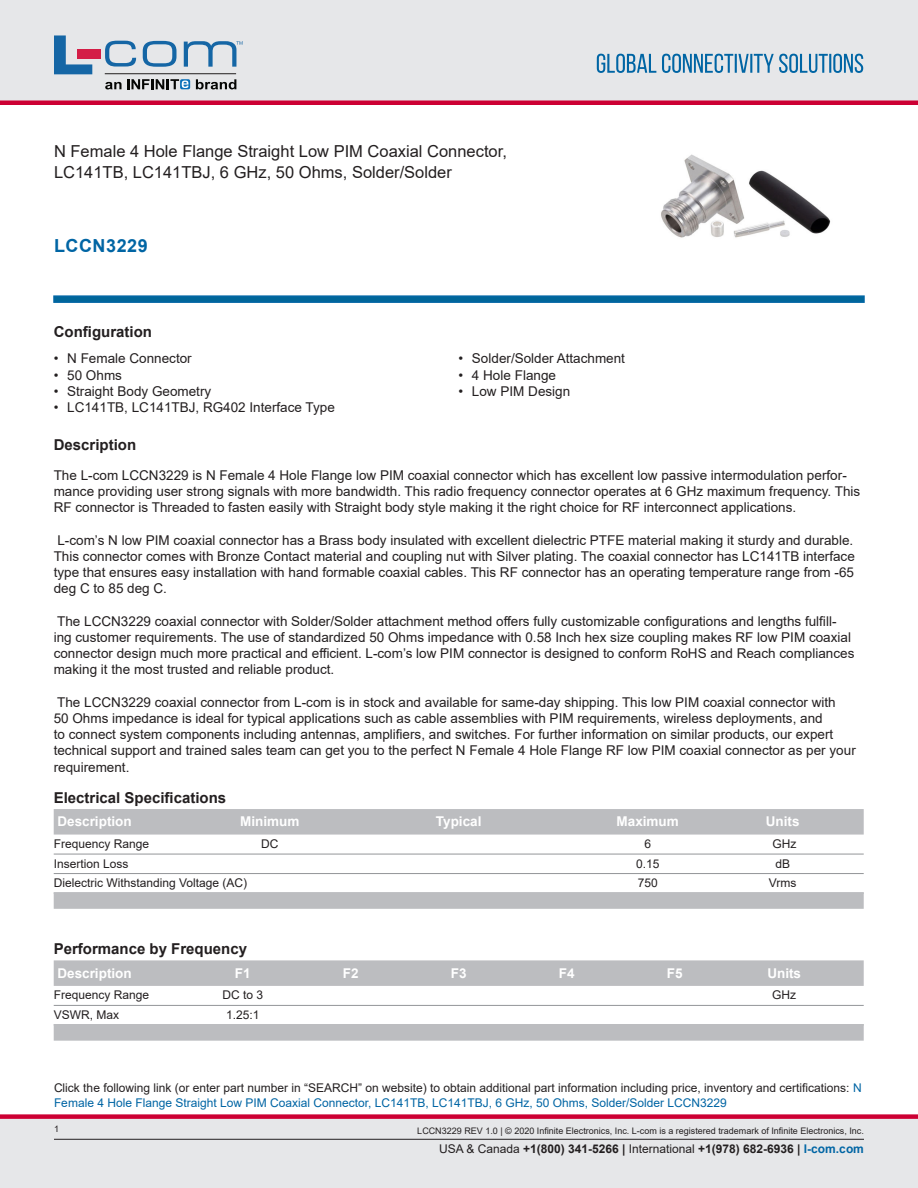
<style>
.page{position:relative;width:918px;height:1188px;background:#fff}
.page>*{position:absolute;margin:0;border:0;box-sizing:border-box;transform-origin:0 0}
.PN{font:700 18px "Arial";letter-spacing:.03em;color:#0065a4}
.Web_Description_Para{font:16.5px/21px "Arial";color:#231f20}
.LCOM_Section_Header{font:700 15px "Arial";color:#231f20}
.Head1{font:700 15px "Arial";color:#231f20}
.LCOM_Table_Footer{font:700 15px "Arial";color:#231f20}
.MarketingDescription{font:13.5px/16.2px "Arial";color:#231f20}
.LCOM_Table_Header_Lo{font:700 13.5px "Arial";color:#fff}
.LCOM_Table_Header_F1{font:700 13.5px "Arial";color:#fff}
.Description_and_PN_L{font:12px/14.4px "Arial";color:#231f20}
.LCOM_Table_Body_Low{font:12px "Arial";color:#231f20}
.t1{font:700 12px "Arial";color:#231f20}
.LCOM_Table_Body_F1{font:12px "Arial";color:#231f20}
.t2{font:9px "Arial";color:#231f20}
.s1{color:#0065a4}
.s2{font-weight:400}
</style>
<div class="page">
<div style="left:0;top:1119px;width:918px;height:69px;background:#e6e7e9"></div>
<div style="left:0;top:1114px;width:918px;height:5px;background:#c03"></div>
<div style="left:0;top:0;width:918px;height:102px;background:#e6e7e9"></div>
<div style="left:0;top:100px;width:918px;height:5px;background:#c03"></div>
<hr style="left:54px;top:1139px;width:810px;height:1px;background:#231f20">
<svg style="left:597px;top:54px;width:266px;height:19px"></svg>
<svg style="left:53px;top:295px;width:812px;height:8px;background:#0f6ea3"></svg>
<hr style="left:105px;top:73px;width:131px;height:1px;background:#211e1e">
<svg style="left:54px;top:35px;width:38px;height:39px"></svg>
<svg style="left:143px;top:41px;width:34px;height:26px"></svg>
<svg style="left:105px;top:41px;width:31px;height:26px"></svg>
<div style="left:77px;top:49px;width:23px;height:10px;background:#d41e47"></div>
<svg style="left:180px;top:79px;width:10px;height:10px"></svg>
<svg style="left:196px;top:79px;width:40px;height:10px"></svg>
<svg style="left:105px;top:79px;width:83px;height:10px"></svg>
<svg style="left:184px;top:41px;width:59px;height:26px"></svg>
<img style="left:661px;top:154px;width:170px;height:84px">
<div style="left:54px;top:809px;width:810px;height:26px;background:#bcbdc0"></div>
<hr style="left:54px;top:854px;width:810px;height:1px;background:#939598">
<hr style="left:54px;top:873px;width:810px;height:1px;background:#939598">
<div style="left:54px;top:892px;width:810px;height:17px;background:#bcbdc0"></div>
<div style="left:54px;top:960px;width:810px;height:26px;background:#bcbdc0"></div>
<hr style="left:54px;top:1005px;width:810px;height:1px;background:#939598">
<div style="left:54px;top:1024px;width:810px;height:17px;background:#bcbdc0"></div>
<h1 class="Web_Description_Para" style="left:54px;top:141px;width:455px">N Female 4 Hole Flange Straight Low PIM Coaxial Connector,<br>LC141TB, LC141TBJ, 6 GHz, 50 Ohms, Solder/Solder</h1>
<p class="PN" style="left:54px;top:233px;width:95px">LCCN3229</p>
<p class="LCOM_Section_Header" style="left:54px;top:321px;width:100px">Configuration</p>
<p class="MarketingDescription" style="left:54px;top:350px;width:140px">• N Female Connector</p>
<p class="MarketingDescription" style="left:54px;top:367px;width:70px">• 50 Ohms</p>
<p class="MarketingDescription" style="left:54px;top:383px;width:159px">• Straight Body Geometry</p>
<p class="MarketingDescription" style="left:54px;top:399px;width:283px">• LC141TB, LC141TBJ, RG402 Interface Type</p>
<p class="MarketingDescription" style="left:458px;top:350px;width:168px">• Solder/Solder Attachment</p>
<p class="MarketingDescription" style="left:458px;top:367px;width:99px">• 4 Hole Flange</p>
<p class="MarketingDescription" style="left:458px;top:383px;width:113px">• Low PIM Design</p>
<p class="LCOM_Section_Header" style="left:54px;top:434px;width:84px">Description</p>
<p class="MarketingDescription" style="left:54px;top:467px;width:808px">The L-com LCCN3229 is N Female 4 Hole Flange low PIM coaxial connector which has excellent low passive intermodulation perfor&shy;mance providing user strong signals with more bandwidth. This radio frequency connector operates at 6 GHz maximum frequency. This<br>RF connector is Threaded to fasten easily with Straight body style making it the right choice for RF interconnect applications.</p>
<p class="MarketingDescription" style="left:54px;top:532px;width:803px;text-align:justify">L-com’s N low PIM coaxial connector has a Brass body insulated with excellent dielectric PTFE material making it sturdy and durable.<br>This connector comes with Bronze Contact material and coupling nut with Silver plating. The coaxial connector has LC141TB interface type that ensures easy installation with hand formable coaxial cables. This RF connector has an operating temperature range from -65 deg C to 85 deg C.</p>
<p class="MarketingDescription" style="left:54px;top:613px;width:802px">The LCCN3229 coaxial connector with Solder/Solder attachment method offers fully customizable configurations and lengths fulfill-<br>ing customer requirements. The use of standardized 50 Ohms impedance with 0.58 Inch hex size coupling makes RF low PIM coaxial connector design much more practical and efficient. L-com’s low PIM connector is designed to conform RoHS and Reach compliances making it the most trusted and reliable product.</p>
<p class="MarketingDescription" style="left:54px;top:694px;width:804px">The LCCN3229 coaxial connector from L-com is in stock and available for same-day shipping. This low PIM coaxial connector with<br>50 Ohms impedance is ideal for typical applications such as cable assemblies with PIM requirements, wireless deployments, and<br>to connect system components including antennas, amplifiers, and switches. For further information on similar products, our expert technical support and trained sales team can get you to the perfect N Female 4 Hole Flange RF low PIM coaxial connector as per your requirement.</p>
<p class="Head1" style="left:54px;top:787px;width:174px">Electrical Specifications</p>
<p class="LCOM_Table_Header_Lo" style="left:57px;top:812px;width:76px">Description</p>
<p class="LCOM_Table_Header_Lo" style="left:240px;top:812px;width:61px">Minimum</p>
<p class="LCOM_Table_Header_Lo" style="left:436px;top:812px;width:47px">Typical</p>
<p class="LCOM_Table_Header_Lo" style="left:617px;top:812px;width:64px">Maximum</p>
<p class="LCOM_Table_Header_Lo" style="left:766px;top:812px;width:35px">Units</p>
<p class="LCOM_Table_Body_Low" style="left:54px;top:836px;width:97px">Frequency Range</p>
<p class="LCOM_Table_Body_Low" style="left:261px;top:836px;width:19px">DC</p>
<p class="LCOM_Table_Body_Low" style="left:644px;top:836px;width:8px">6</p>
<p class="LCOM_Table_Body_Low" style="left:772px;top:836px;width:25px">GHz</p>
<p class="LCOM_Table_Body_Low" style="left:54px;top:855px;width:76px">Insertion Loss</p>
<p class="LCOM_Table_Body_Low" style="left:636px;top:855px;width:25px">0.15</p>
<p class="LCOM_Table_Body_Low" style="left:775px;top:855px;width:16px">dB</p>
<p class="LCOM_Table_Body_Low" style="left:54px;top:875px;width:195px">Dielectric Withstanding Voltage (AC)</p>
<p class="LCOM_Table_Body_Low" style="left:638px;top:875px;width:22px">750</p>
<p class="LCOM_Table_Body_Low" style="left:769px;top:875px;width:29px">Vrms</p>
<p class="LCOM_Table_Footer" style="left:54px;top:939px;width:195px">Performance by Frequency</p>
<p class="LCOM_Table_Header_F1" style="left:57px;top:963px;width:76px">Description</p>
<p class="LCOM_Table_Header_F1" style="left:235px;top:963px;width:17px">F1</p>
<p class="LCOM_Table_Header_F1" style="left:343px;top:963px;width:17px">F2</p>
<p class="LCOM_Table_Header_F1" style="left:451px;top:963px;width:17px">F3</p>
<p class="LCOM_Table_Header_F1" style="left:559px;top:963px;width:17px">F4</p>
<p class="LCOM_Table_Header_F1" style="left:667px;top:963px;width:17px">F5</p>
<p class="LCOM_Table_Header_F1" style="left:767px;top:963px;width:35px">Units</p>
<p class="LCOM_Table_Body_F1" style="left:54px;top:987px;width:97px">Frequency Range</p>
<p class="LCOM_Table_Body_F1" style="left:222px;top:987px;width:42px">DC to 3</p>
<p class="LCOM_Table_Body_F1" style="left:772px;top:987px;width:25px">GHz</p>
<p class="LCOM_Table_Body_F1" style="left:54px;top:1006px;width:67px">VSWR, Max</p>
<p class="LCOM_Table_Body_F1" style="left:226px;top:1006px;width:35px">1.25:1</p>
<p class="Description_and_PN_L" style="left:54px;top:1081px;width:809px">Click the following link (or enter part number in “SEARCH” on website) to obtain additional part information including price, inventory and certifications: <span class="s1">N<br>Female 4 Hole Flange Straight Low PIM Coaxial Connector, LC141TB, LC141TBJ, 6 GHz, 50 Ohms, Solder/Solder LCCN3229</span></p>
<p class="t2" style="left:54px;top:1123px;width:7px">1</p>
<p class="t2" style="left:417px;top:1125px;width:448px">LCCN3229 REV 1.0 | © 2020 Infinite Electronics, Inc. L-com is a registered trademark of Infinite Electronics, Inc.</p>
<p class="t1" style="left:439px;top:1140px;width:426px"><span class="s2">USA &amp; Canada</span> +1(800) 341-5266 | <span class="s2">International</span> +1(978) 682-6936 | <span class="s1">l-com.com</span></p>
</div>
